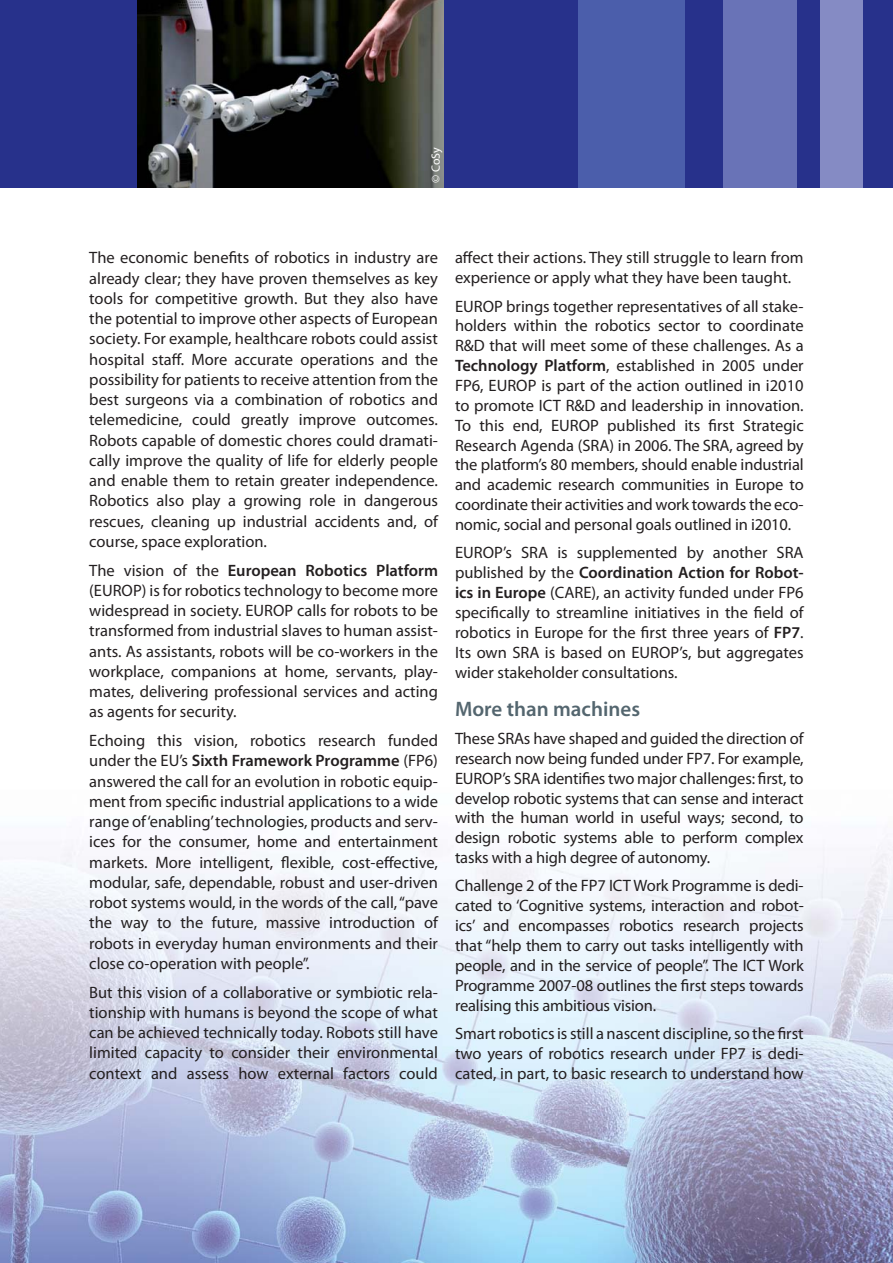
<style>
.page{position:relative;width:893px;height:1263px;background:#fff}
.page>*{position:absolute;margin:0;border:0;box-sizing:border-box;transform-origin:0 0}
.t1{font:600 21px "Myriad Pro";color:#54666f}
.t2{font:16.5px/20.2px "Myriad Pro";color:#231f20;text-align:justify}
.t3{font:12px "Myriad Pro";color:#fff}
.s1{font-weight:600}
</style>
<div class="page">
<div style="left:0;top:0;width:893px;height:187px;background:#27318b"></div>
<div style="left:821px;top:0;width:42px;height:187px;background:#858bc4"></div>
<div style="left:723px;top:0;width:74px;height:187px;background:#6973b7"></div>
<div style="left:578px;top:0;width:107px;height:187px;background:#4b5eab"></div>
<img style="left:0;top:843px;width:893px;height:420px">
<img style="left:137px;top:0;width:307px;height:187px">
<p class="t3" style="left:431px;top:183px;width:37px;rotate:-90deg">© CoSy</p>
<p class="t2" style="left:89px;top:249px;width:350px">The economic benefits of robotics in industry are already clear; they have proven themselves as key tools for competitive growth. But they also have the potential to improve other aspects of European society. For example, healthcare robots could assist hospital staff. More accurate operations and the possibility for patients to receive attention from the best surgeons via a combination of robotics and telemedicine, could greatly improve outcomes.<br>Robots capable of domestic chores could dramati&shy;cally improve the quality of life for elderly people and enable them to retain greater independence.<br>Robotics also play a growing role in dangerous rescues, cleaning up industrial accidents and, of course, space exploration.</p>
<p class="t2" style="left:89px;top:561px;width:350px">The vision of the <span class="s1">European Robotics Platform </span>(EUROP) is for robotics technology to become more widespread in society. EUROP calls for robots to be transformed from industrial slaves to human assist&shy;ants. As assistants, robots will be co-workers in the workplace, companions at home, servants, play&shy;mates, delivering professional services and acting as agents for security.</p>
<p class="t2" style="left:89px;top:731px;width:350px">Echoing this vision, robotics research funded under the EU’s <span class="s1">Sixth Framework Programme</span> (FP6) answered the call for an evolution in robotic equip&shy;ment from specific industrial applications to a wide range of ‘enabling’ technologies, products and serv&shy;ices for the consumer, home and entertainment markets. More intelligent, flexible, cost-effective, modular, safe, dependable, robust and user-driven robot systems would, in the words of the call, “pave the way to the future, massive introduction of robots in everyday human environments and their close co-operation with people”.</p>
<p class="t2" style="left:89px;top:983px;width:350px">But this vision of a collaborative or symbiotic rela&shy;tionship with humans is beyond the scope of what can be achieved technically today. Robots still have limited capacity to consider their environmental context and assess how external factors could</p>
<p class="t2" style="left:455px;top:249px;width:350px;line-height:19.8px">affect their actions. They still struggle to learn from experience or apply what they have been taught.</p>
<p class="t2" style="left:455px;top:297px;width:350px;line-height:19.8px">EUROP brings together representatives of all stake&shy;holders within the robotics sector to coordinate R&amp;D that will meet some of these challenges. As a <span class="s1">Technology Platform</span>, established in 2005 under FP6, EUROP is part of the action outlined in i2010 to promote ICT R&amp;D and leadership in innovation.<br>To this end, EUROP published its first Strategic Research Agenda (SRA) in 2006. The SRA, agreed by the platform’s 80 members, should enable industrial and academic research communities in Europe to coordinate their activities and work towards the eco&shy;nomic, social and personal goals outlined in i2010.</p>
<p class="t2" style="left:455px;top:544px;width:350px;line-height:19.8px">EUROP’s SRA is supplemented by another SRA published by the <span class="s1">Coordination Action for Robot&shy;ics in Europe</span> (CARE), an activity funded under FP6 specifically to streamline initiatives in the field of robotics in Europe for the first three years of <span class="s1">FP7</span>.<br>Its own SRA is based on EUROP’s, but aggregates wider stakeholder consultations.</p>
<p class="t1" style="left:455px;top:700px;width:187px">More than machines</p>
<p class="t2" style="left:455px;top:729px;width:350px;line-height:19.8px">These SRAs have shaped and guided the direction of research now being funded under FP7. For example, EUROP’s SRA identifies two major challenges: first, to develop robotic systems that can sense and interact with the human world in useful ways; second, to design robotic systems able to perform complex tasks with a high degree of autonomy.</p>
<p class="t2" style="left:455px;top:877px;width:350px;line-height:19.8px">Challenge 2 of the FP7 ICT Work Programme is dedi&shy;cated to ‘Cognitive systems, interaction and robot&shy;ics’ and encompasses robotics research projects that “help them to carry out tasks intelligently with people, and in the service of people”. The ICT Work Programme 2007-08 outlines the first steps towards realising this ambitious vision.</p>
<p class="t2" style="left:455px;top:1024px;width:350px;line-height:19.8px">Smart robotics is still a nascent discipline, so the first two years of robotics research under FP7 is dedi&shy;cated, in part, to basic research to understand how</p>
</div>
